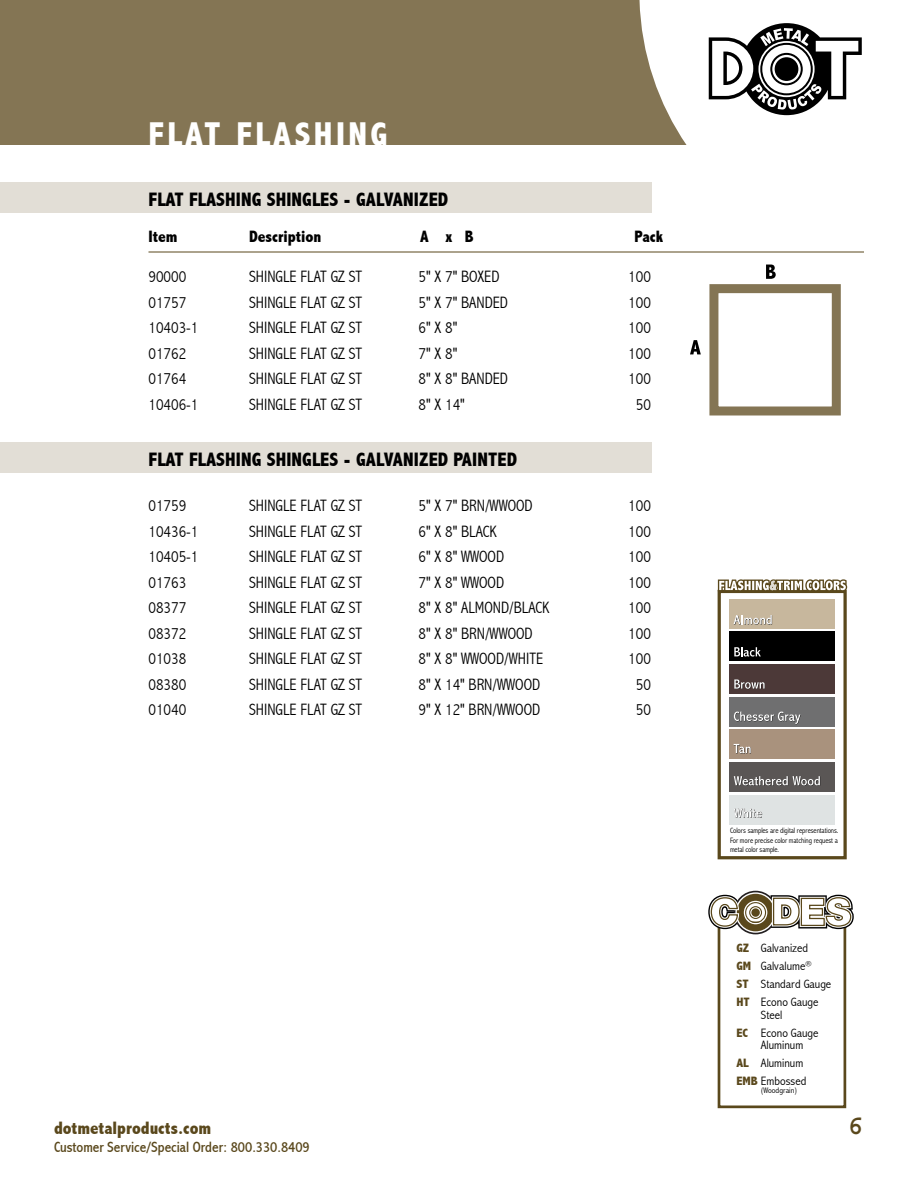
<style>
.page{position:relative;width:918px;height:1188px;background:#fff}
.page>*{position:absolute;margin:0;border:0;box-sizing:border-box;transform-origin:0 0}
.t1{font:800 condensed 34.5px "Abadi";letter-spacing:.1em;color:#fff}
.t2{font:700 27px "Courier";color:#5a481c}
.t3{font:800 condensed 19.5px "Abadi";letter-spacing:.005em;color:#000}
.t4{font:800 condensed 18px "Abadi";color:#5a481c}
.t5{font:300 condensed 16.5px "Abadi";color:#000}
.t6{font:800 condensed 16.5px "Abadi";color:#000}
.t7{font:condensed 15px "Abadi";color:#5a481c}
.t8{font:300 condensed 12.15px/18.1px "Abadi";color:#000;scale:1.08 1}
.t9{font:300 condensed 8.1px "Abadi";color:#000;scale:1.08 1}
.t10{font:300 condensed 7.8px/9.3px "Abadi";letter-spacing:-.01em;color:#000;text-align:justify}
.s1{font-weight:800;color:#5a481c}
</style>
<div class="page">
<div style="left:0;top:0;width:687px;height:145px;background:#847554"></div>
<svg style="left:709px;top:23px;width:153px;height:92px"></svg>
<div style="left:0;top:182px;width:652px;height:31px;background:#e2ded6"></div>
<div style="left:0;top:442px;width:652px;height:30px;background:#e2ded6"></div>
<hr style="left:148px;top:252px;width:716px;height:1px;background:#5a481c">
<div style="left:709px;top:284px;width:132px;height:132px;border:9px solid #847554"></div>
<svg style="left:766px;top:265px;width:10px;height:14px"></svg>
<svg style="left:690px;top:340px;width:11px;height:14px"></svg>
<div style="left:718px;top:922px;width:128px;height:186px;border:3px solid #5a481c"></div>
<svg style="left:708px;top:891px;width:146px;height:43px"></svg>
<div style="left:718px;top:590px;width:129px;height:269px;border:3px solid #5a481c"></div>
<svg style="left:718px;top:579px;width:129px;height:14px"></svg>
<div style="left:730px;top:599px;width:105px;height:29px;background:#c7b79d"></div>
<svg style="left:734px;top:615px;width:38px;height:10px"></svg>
<div style="left:730px;top:632px;width:105px;height:29px;background:#000"></div>
<svg style="left:734px;top:647px;width:27px;height:10px"></svg>
<div style="left:730px;top:664px;width:105px;height:29px;background:#4c3938"></div>
<svg style="left:734px;top:679px;width:31px;height:10px"></svg>
<div style="left:730px;top:697px;width:105px;height:29px;background:#6f6f70"></div>
<svg style="left:734px;top:712px;width:67px;height:12px"></svg>
<div style="left:730px;top:730px;width:105px;height:29px;background:#a9927d"></div>
<svg style="left:734px;top:744px;width:17px;height:10px"></svg>
<div style="left:730px;top:762px;width:105px;height:29px;background:#5a5655"></div>
<svg style="left:734px;top:776px;width:86px;height:10px"></svg>
<div style="left:730px;top:795px;width:105px;height:29px;background:#dfe3e3"></div>
<svg style="left:734px;top:808px;width:28px;height:10px"></svg>
<h1 class="t1" style="left:148px;top:115px;width:241px">FLAT FLASHING</h1>
<p class="t3" style="left:148px;top:188px;width:301px">FLAT FLASHING SHINGLES - GALVANIZED</p>
<p class="t6" style="left:148px;top:226px;width:31px">Item</p>
<p class="t6" style="left:249px;top:226px;width:74px">Description</p>
<p class="t6" style="left:420px;top:226px;width:55px">A x B</p>
<p class="t6" style="left:635px;top:226px;width:30px">Pack</p>
<p class="t5" style="left:148px;top:267px;width:39px">90000</p>
<p class="t5" style="left:249px;top:267px;width:115px">SHINGLE FLAT GZ ST</p>
<p class="t5" style="left:419px;top:267px;width:83px">5" X 7" BOXED</p>
<p class="t5" style="left:628px;top:267px;width:24px">100</p>
<p class="t5" style="left:148px;top:293px;width:39px">01757</p>
<p class="t5" style="left:249px;top:293px;width:115px">SHINGLE FLAT GZ ST</p>
<p class="t5" style="left:419px;top:293px;width:91px">5" X 7" BANDED</p>
<p class="t5" style="left:628px;top:293px;width:24px">100</p>
<p class="t5" style="left:148px;top:318px;width:51px">10403-1</p>
<p class="t5" style="left:249px;top:318px;width:115px">SHINGLE FLAT GZ ST</p>
<p class="t5" style="left:419px;top:318px;width:40px">6" X 8"</p>
<p class="t5" style="left:628px;top:318px;width:24px">100</p>
<p class="t5" style="left:148px;top:344px;width:39px">01762</p>
<p class="t5" style="left:249px;top:344px;width:115px">SHINGLE FLAT GZ ST</p>
<p class="t5" style="left:419px;top:344px;width:40px">7" X 8"</p>
<p class="t5" style="left:628px;top:344px;width:24px">100</p>
<p class="t5" style="left:148px;top:369px;width:39px">01764</p>
<p class="t5" style="left:249px;top:369px;width:115px">SHINGLE FLAT GZ ST</p>
<p class="t5" style="left:419px;top:369px;width:91px">8" X 8" BANDED</p>
<p class="t5" style="left:628px;top:369px;width:24px">100</p>
<p class="t5" style="left:148px;top:395px;width:51px">10406-1</p>
<p class="t5" style="left:249px;top:395px;width:115px">SHINGLE FLAT GZ ST</p>
<p class="t5" style="left:419px;top:395px;width:48px">8" X 14"</p>
<p class="t5" style="left:636px;top:395px;width:17px">50</p>
<p class="t3" style="left:148px;top:448px;width:370px">FLAT FLASHING SHINGLES - GALVANIZED PAINTED</p>
<p class="t5" style="left:148px;top:496px;width:39px">01759</p>
<p class="t5" style="left:249px;top:496px;width:115px">SHINGLE FLAT GZ ST</p>
<p class="t5" style="left:419px;top:496px;width:116px">5" X 7" BRN/WWOOD</p>
<p class="t5" style="left:628px;top:496px;width:24px">100</p>
<p class="t5" style="left:148px;top:522px;width:51px">10436-1</p>
<p class="t5" style="left:249px;top:522px;width:115px">SHINGLE FLAT GZ ST</p>
<p class="t5" style="left:419px;top:522px;width:80px">6" X 8" BLACK</p>
<p class="t5" style="left:628px;top:522px;width:24px">100</p>
<p class="t5" style="left:148px;top:547px;width:51px">10405-1</p>
<p class="t5" style="left:249px;top:547px;width:115px">SHINGLE FLAT GZ ST</p>
<p class="t5" style="left:419px;top:547px;width:87px">6" X 8" WWOOD</p>
<p class="t5" style="left:628px;top:547px;width:24px">100</p>
<p class="t5" style="left:148px;top:573px;width:39px">01763</p>
<p class="t5" style="left:249px;top:573px;width:115px">SHINGLE FLAT GZ ST</p>
<p class="t5" style="left:419px;top:573px;width:87px">7" X 8" WWOOD</p>
<p class="t5" style="left:628px;top:573px;width:24px">100</p>
<p class="t5" style="left:148px;top:598px;width:39px">08377</p>
<p class="t5" style="left:249px;top:598px;width:115px">SHINGLE FLAT GZ ST</p>
<p class="t5" style="left:419px;top:598px;width:133px">8" X 8" ALMOND/BLACK</p>
<p class="t5" style="left:628px;top:598px;width:24px">100</p>
<p class="t5" style="left:148px;top:624px;width:39px">08372</p>
<p class="t5" style="left:249px;top:624px;width:115px">SHINGLE FLAT GZ ST</p>
<p class="t5" style="left:419px;top:624px;width:116px">8" X 8" BRN/WWOOD</p>
<p class="t5" style="left:628px;top:624px;width:24px">100</p>
<p class="t5" style="left:148px;top:649px;width:39px">01038</p>
<p class="t5" style="left:249px;top:649px;width:115px">SHINGLE FLAT GZ ST</p>
<p class="t5" style="left:419px;top:649px;width:126px">8" X 8" WWOOD/WHITE</p>
<p class="t5" style="left:628px;top:649px;width:24px">100</p>
<p class="t5" style="left:148px;top:675px;width:39px">08380</p>
<p class="t5" style="left:249px;top:675px;width:115px">SHINGLE FLAT GZ ST</p>
<p class="t5" style="left:419px;top:675px;width:123px">8" X 14" BRN/WWOOD</p>
<p class="t5" style="left:636px;top:675px;width:17px">50</p>
<p class="t5" style="left:148px;top:700px;width:39px">01040</p>
<p class="t5" style="left:249px;top:700px;width:115px">SHINGLE FLAT GZ ST</p>
<p class="t5" style="left:419px;top:700px;width:123px">9" X 12" BRN/WWOOD</p>
<p class="t5" style="left:636px;top:700px;width:17px">50</p>
<p class="t10" style="left:730px;top:826px;width:110px">Colors samples are digital representations.<br>For more precise color matching request a metal color sample.</p>
<p class="t8" style="left:736px;top:939px;width:89px"><span class="s1">GZ</span> Galvanized<br><span class="s1">GM</span> Galvalume<sup>®<br></sup><span class="s1">ST</span> Standard Gauge<br><span class="s1">HT</span> Econo Gauge</p>
<p class="t8" style="left:736px;top:1005px;width:77px;text-indent:25px">Steel<br><span class="s1">EC</span> Econo Gauge</p>
<p class="t8" style="left:736px;top:1036px;width:66px;text-indent:25px">Aluminum<br><span class="s1">AL</span> Aluminum<br><span class="s1">EMB</span> Embossed</p>
<p class="t9" style="left:761px;top:1086px;width:35px">(Woodgrain)</p>
<p class="t4" style="left:54px;top:1118px;width:159px">dotmetalproducts.com</p>
<h2 class="t2" style="left:848px;top:1112px;width:18px">6</h2>
<p class="t7" style="left:54px;top:1138px;width:257px">Customer Service/Special Order: 800.330.8409</p>
</div>
